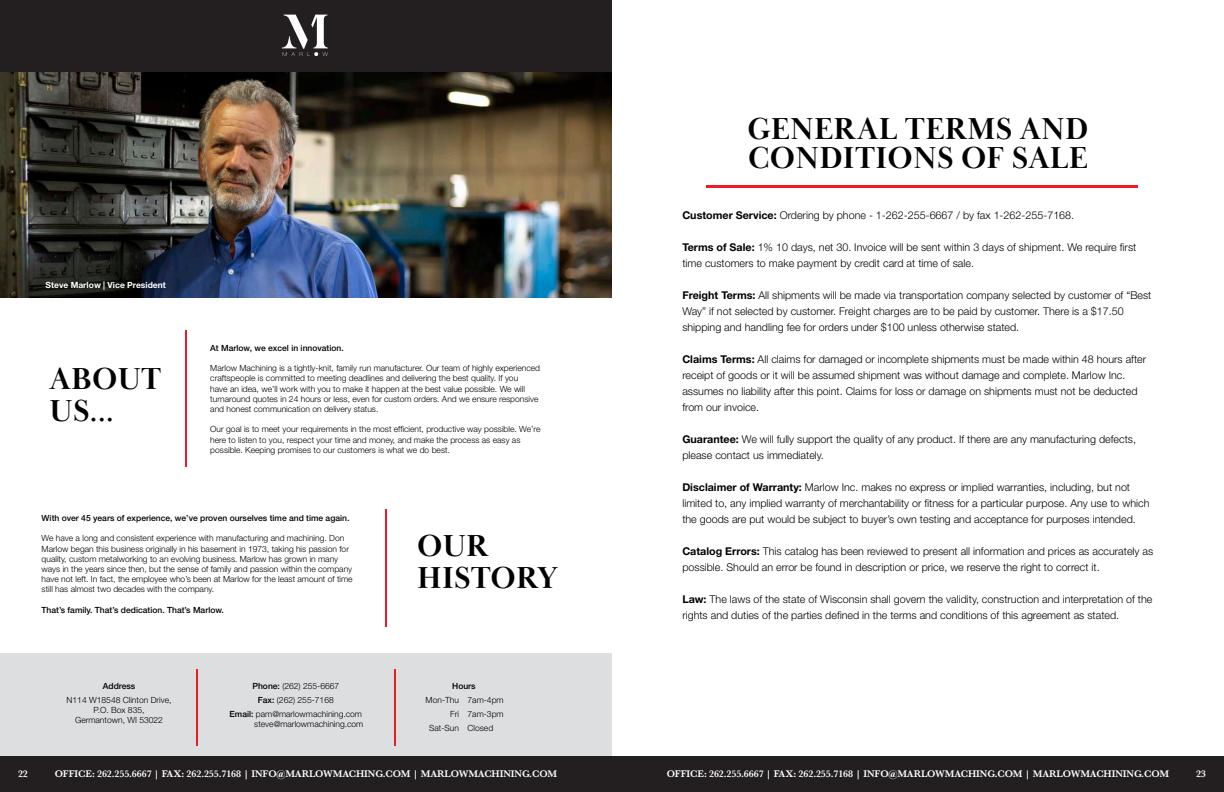
<style>
.page{position:relative;width:1224px;height:792px;background:#fff}
.page>*{position:absolute;margin:0;border:0;box-sizing:border-box;transform-origin:0 0}
.t1{font:700 31.2px/31.2px "Baskerville Display PT";letter-spacing:.01em;color:#000001}
.t2{font:300 10.7px/16px "Helvetica Neue LT Std";color:#000001}
.t3{font:600 10px "Baskerville";letter-spacing:-.01em;color:#fff}
.t4{font:300 8.5px/10.2px "Helvetica Neue LT Std";color:#000001}
.t5{font:500 8.5px "Helvetica Neue LT Std";color:#000001}
.t6{font:700 8.5px "Helvetica Neue LT Std";color:#fff}
.s1{font-weight:500}
.s2{font-weight:700}
</style>
<div class="page">
<div style="left:0;top:654px;width:612px;height:103px;background:#dddee0"></div>
<div style="left:0;top:756px;width:1224px;height:36px;background:#231f20"></div>
<hr style="left:706px;top:185px;width:432px;height:2px;background:#ec1c26">
<hr style="left:185px;top:330px;width:1px;height:137px;background:#ec1c26">
<hr style="left:196px;top:669px;width:1px;height:76px;background:#ec1c26">
<hr style="left:394px;top:669px;width:2px;height:76px;background:#ec1c26">
<img style="left:0;top:72px;width:612px;height:225px">
<hr style="left:385px;top:510px;width:1px;height:117px;background:#ec1c26">
<div style="left:0;top:0;width:612px;height:72px;background:#231f20"></div>
<svg style="left:282px;top:15px;width:46px;height:41px"></svg>
<p class="t6" style="left:46px;top:279px;width:122px">Steve Marlow | Vice President</p>
<p class="t1" style="left:50px;top:365px;width:113px">ABOUT<br>US...</p>
<p class="t5" style="left:210px;top:343px;width:135px">At Marlow, we excel in innovation.</p>
<p class="t4" style="left:210px;top:363px;width:331px">Marlow Machining is a tightly-knit, family run manufacturer. Our team of highly experienced craftspeople is committed to meeting deadlines and delivering the best quality. If you<br>have an idea, we’ll work with you to make it happen at the best value possible. We will turnaround quotes in 24 hours or less, even for custom orders. And we ensure responsive and honest communication on delivery status.</p>
<p class="t4" style="left:210px;top:424px;width:332px">Our goal is to meet your requirements in the most efficient, productive way possible. We’re here to listen to you, respect your time and money, and make the process as easy as possible. Keeping promises to our customers is what we do best.</p>
<p class="t5" style="left:42px;top:513px;width:309px">With over 45 years of experience, we’ve proven ourselves time and time again.</p>
<p class="t4" style="left:42px;top:533px;width:313px">We have a long and consistent experience with manufacturing and machining. Don Marlow began this business originally in his basement in 1973, taking his passion for quality, custom metalworking to an evolving business. Marlow has grown in many ways in the years since then, but the sense of family and passion within the company have not left. In fact, the employee who’s been at Marlow for the least amount of time still has almost two decades with the company.</p>
<p class="t5" style="left:42px;top:605px;width:184px">That’s family. That’s dedication. That’s Marlow.</p>
<p class="t5" style="left:103px;top:681px;width:34px">Address</p>
<p class="t4" style="left:67px;top:695px;width:106px">N114 W18548 Clinton Drive,</p>
<p class="t4" style="left:94px;top:705px;width:52px">P.O. Box 835,</p>
<p class="t4" style="left:75px;top:715px;width:89px">Germantown, WI 53022</p>
<p class="t4" style="left:252px;top:680px;width:88px"><span class="s1">Phone:</span> (262) 255-6667</p>
<p class="t4" style="left:258px;top:695px;width:77px"><span class="s1">Fax:</span> (262) 255-7168</p>
<p class="t4" style="left:230px;top:709px;width:134px"><span class="s1">Email:</span> pam@marlowmachining.com</p>
<p class="t4" style="left:254px;top:719px;width:111px">steve@marlowmachining.com</p>
<p class="t1" style="left:417px;top:532px;width:142px">OUR<br>HISTORY</p>
<p class="t5" style="left:452px;top:681px;width:25px">Hours</p>
<p class="t4" style="left:426px;top:694px;width:35px">Mon-Thu</p>
<p class="t4" style="left:450px;top:709px;width:10px">Fri</p>
<p class="t4" style="left:429px;top:723px;width:31px">Sat-Sun</p>
<p class="t4" style="left:468px;top:694px;width:38px">7am-4pm</p>
<p class="t4" style="left:468px;top:709px;width:38px">7am-3pm</p>
<p class="t4" style="left:468px;top:723px;width:27px">Closed</p>
<p class="t3" style="left:18px;top:767px;width:11px">22</p>
<p class="t3" style="left:55px;top:767px;width:504px">OFFICE: 262.255.6667 | FAX: 262.255.7168 | INFO@MARLOWMACHING.COM | MARLOWMACHINING.COM</p>
<p class="t1" style="left:748px;top:115px;width:342px;line-height:29px">GENERAL TERMS AND<br>CONDITIONS OF SALE</p>
<p class="t2" style="left:682px;top:207px;width:393px"><span class="s2">Customer Service:</span> Ordering by phone - 1-262-255-6667 / by fax 1-262-255-7168.</p>
<p class="t2" style="left:682px;top:239px;width:455px"><span class="s2">Terms of Sale:</span> 1% 10 days, net 30. Invoice will be sent within 3 days of shipment. We require first time customers to make payment by credit card at time of sale.</p>
<p class="t2" style="left:682px;top:287px;width:471px"><span class="s2">Freight Terms:</span> All shipments will be made via transportation company selected by customer of “Best<br>Way” if not selected by customer. Freight charges are to be paid by customer. There is a $17.50 shipping and handling fee for orders under $100 unless otherwise stated.</p>
<p class="t2" style="left:682px;top:351px;width:465px"><span class="s2">Claims Terms:</span> All claims for damaged or incomplete shipments must be made within 48 hours after receipt of goods or it will be assumed shipment was without damage and complete. Marlow Inc. assumes no liability after this point. Claims for loss or damage on shipments must not be deducted from our invoice.</p>
<p class="t2" style="left:682px;top:431px;width:455px"><span class="s2">Guarantee:</span> We will fully support the quality of any product. If there are any manufacturing defects, please contact us immediately.</p>
<p class="t2" style="left:682px;top:479px;width:469px"><span class="s2">Disclaimer of Warranty:</span> Marlow Inc. makes no express or implied warranties, including, but not limited to, any implied warranty of merchantability or fitness for a particular purpose. Any use to which the goods are put would be subject to buyer’s own testing and acceptance for purposes intended.</p>
<p class="t2" style="left:682px;top:543px;width:472px"><span class="s2">Catalog Errors:</span> This catalog has been reviewed to present all information and prices as accurately as possible. Should an error be found in description or price, we reserve the right to correct it.</p>
<p class="t2" style="left:682px;top:591px;width:471px"><span class="s2">Law:</span> The laws of the state of Wisconsin shall govern the validity, construction and interpretation of the rights and duties of the parties defined in the terms and conditions of this agreement as stated.</p>
<p class="t3" style="left:667px;top:767px;width:504px">OFFICE: 262.255.6667 | FAX: 262.255.7168 | INFO@MARLOWMACHING.COM | MARLOWMACHINING.COM</p>
<p class="t3" style="left:1196px;top:767px;width:11px">23</p>
</div>
